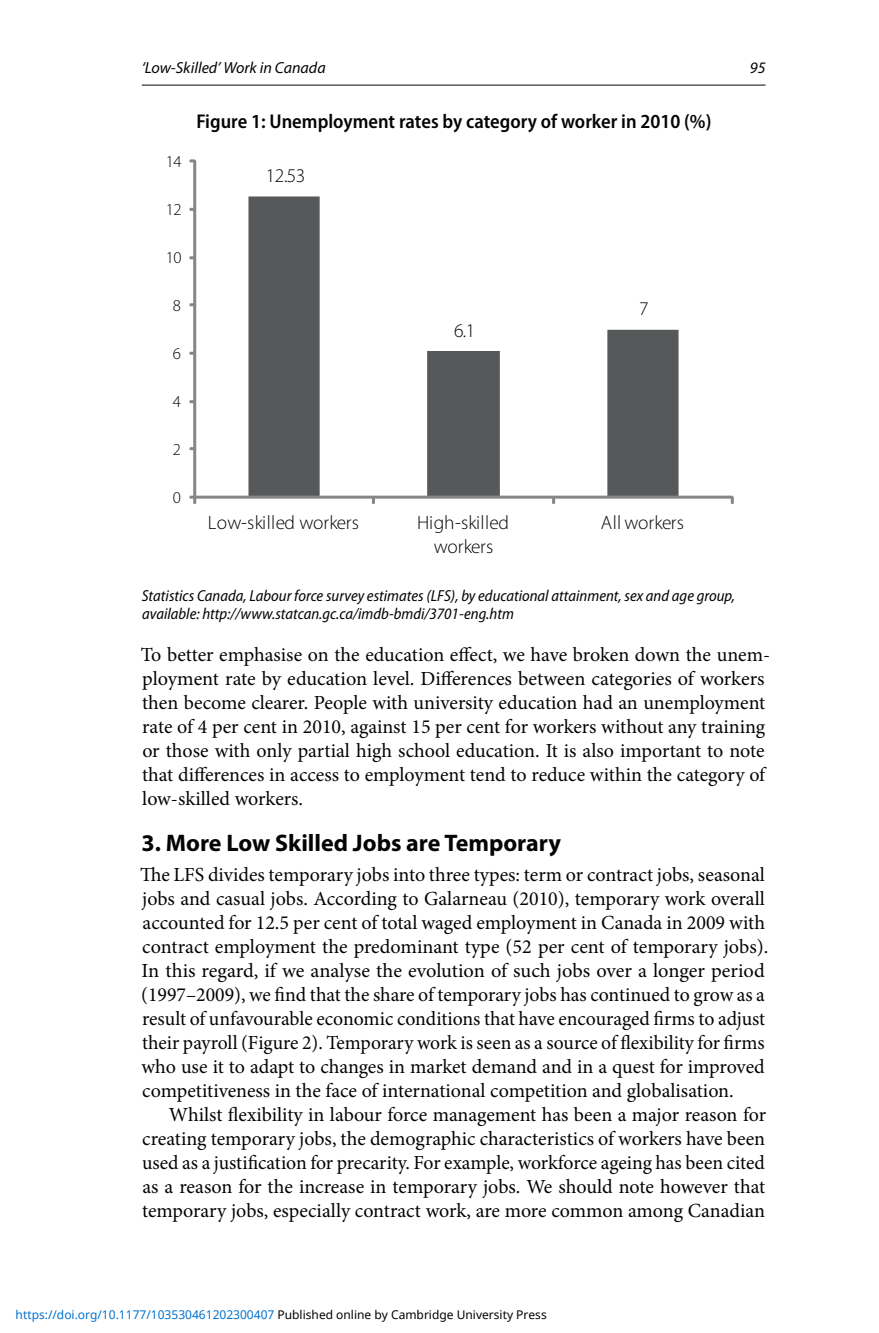
<style>
.page{position:relative;width:879px;height:1333px;background:#fff}
.page>*{position:absolute;margin:0;border:0;box-sizing:border-box;transform-origin:0 0}
.t1{font:700 24px "Myriad Pro";color:#040503}
.t2{font:20px/24px "Minion Pro";color:#040503}
.t3{font:600 semi-condensed 20px "Myriad Pro";color:#040503}
.t4{font:300 19.4px/24.2px "Myriad Pro";letter-spacing:.005em;color:#040503;text-align:center}
.t5{font:300 16.6px "Myriad Pro";color:#040503}
.t6{font:italic semi-condensed 16px/18px "Myriad Pro";color:#040503}
.t7{font:italic 16px "Myriad Pro";color:#040503}
.t8{font:12px "Noto Sans";color:#0172cf}
.s1{font-size:19.6px}
.s2{color:#000}
</style>
<div class="page">
<hr style="left:142px;top:85px;width:623px;height:1px;background:#040503">
<svg style="left:248px;top:196px;width:430px;height:299px"></svg>
<div style="left:193px;top:160px;width:3px;height:338px;background:#868687;border:2px solid #868687"></div>
<svg style="left:189px;top:447px;width:6px;height:3px"></svg>
<svg style="left:189px;top:400px;width:6px;height:3px"></svg>
<svg style="left:189px;top:352px;width:6px;height:3px"></svg>
<svg style="left:189px;top:303px;width:6px;height:3px"></svg>
<svg style="left:189px;top:256px;width:6px;height:3px"></svg>
<svg style="left:189px;top:208px;width:6px;height:3px"></svg>
<svg style="left:189px;top:159px;width:6px;height:3px"></svg>
<div style="left:194px;top:495px;width:539px;height:3px;background:#868687;border:2px solid #868687"></div>
<svg style="left:189px;top:495px;width:7px;height:9px"></svg>
<svg style="left:372px;top:496px;width:3px;height:8px"></svg>
<svg style="left:552px;top:496px;width:3px;height:8px"></svg>
<svg style="left:731px;top:496px;width:3px;height:8px"></svg>
<p class="t7" style="left:142px;top:58px;width:185px">‘Low-Skilled’ Work in Canada</p>
<p class="t7" style="left:750px;top:58px;width:17px">95</p>
<p class="t5" style="left:166px;top:151px;width:17px">14</p>
<p class="t5" style="left:166px;top:199px;width:17px">12</p>
<p class="t5" style="left:166px;top:247px;width:17px">10</p>
<p class="t5" style="left:173px;top:295px;width:10px">8</p>
<p class="t5" style="left:173px;top:343px;width:10px">6</p>
<p class="t5" style="left:173px;top:391px;width:10px">4</p>
<p class="t5" style="left:173px;top:439px;width:10px">2</p>
<p class="t5" style="left:173px;top:487px;width:10px">0</p>
<p class="t3" style="left:196px;top:109px;width:516px">Figure 1: Unemployment rates by category of worker in 2010 (%)</p>
<p class="t4" style="left:266px;top:163px;width:41px">12.53</p>
<p class="t4" style="left:454px;top:318px;width:23px">6.1</p>
<p class="t4" style="left:639px;top:296px;width:11px">7</p>
<p class="t4" style="left:208px;top:510px;width:153px">Low<span class="s1">-</span>skilled workers</p>
<p class="t4" style="left:417px;top:510px;width:93px">High<span class="s1">-</span>skilled workers</p>
<p class="t4" style="left:601px;top:510px;width:85px">All workers</p>
<p class="t6" style="left:142px;top:587px;width:595px">Statistics Canada, Labour force survey estimates (LFS), by educational attainment, sex and age group, available: http://www.statcan.gc.ca/imdb-bmdi/3701-eng.htm</p>
<p class="t2" style="left:141px;top:642px;width:631px">To better emphasise on the education effect, we have broken down the unem&shy;ployment rate by education level. Differences between categories of workers then become clearer. People with university education had an unemployment rate of 4 per cent in 2010, against 15 per cent for workers without any training or those with only partial high school education. It is also important to note that differences in access to employment tend to reduce within the category of low-skilled workers.</p>
<p class="t1" style="left:141px;top:827px;width:421px">3. More Low Skilled Jobs are Temporary</p>
<p class="t2" style="left:140px;top:862px;width:630px">The LFS divides temporary jobs into three types: term or contract jobs, seasonal jobs and casual jobs. According to Galarneau (2010), temporary work overall accounted for 12.5 per cent of total waged employment in Canada in 2009 with contract employment the predominant type (52 per cent of temporary jobs).<br>In this regard, if we analyse the evolution of such jobs over a longer period (1997–2009), we find that the share of temporary jobs has continued to grow as a result of unfavourable economic conditions that have encouraged firms to adjust their payroll (Figure 2). Temporary work is seen as a source of flexibility for firms who use it to adapt to changes in market demand and in a quest for improved competitiveness in the face of international competition and globalisation.</p>
<p class="t2" style="left:142px;top:1102px;width:625px;text-align:justify;text-indent:27px">Whilst flexibility in labour force management has been a major reason for creating temporary jobs, the demographic characteristics of workers have been used as a justification for precarity. For example, workforce ageing has been cited as a reason for the increase in temporary jobs. We should note however that temporary jobs, especially contract work, are more common among Canadian</p>
<p class="t8" style="left:16px;top:1305px;width:532px">https://doi.org/10.1177/103530461202300407 <span class="s2">Published online by Cambridge University Press</span></p>
</div>
